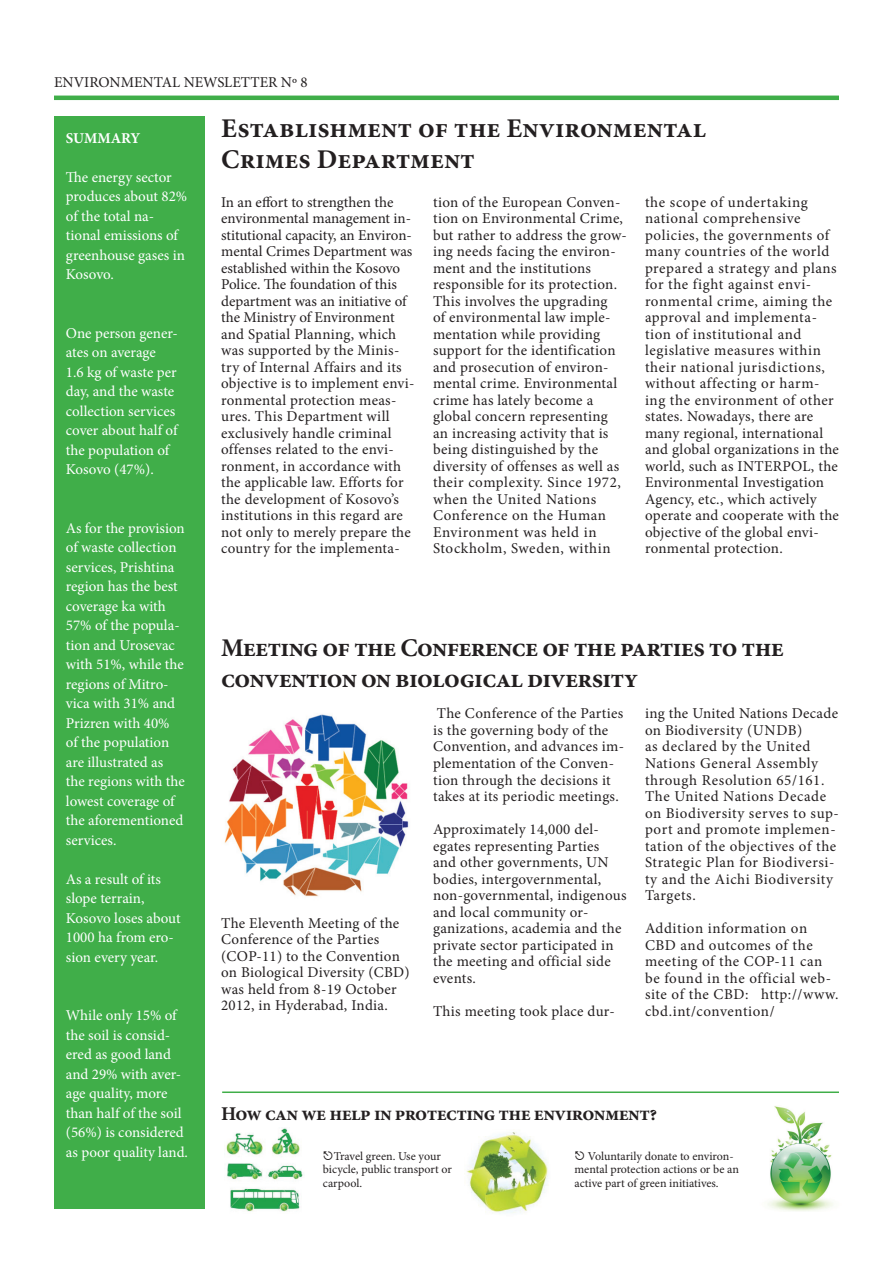
<style>
.page{position:relative;width:893px;height:1263px;background:#fff}
.page>*{position:absolute;margin:0;border:0;box-sizing:border-box;transform-origin:0 0}
.t1{font:700 27px/30.9px "Minion Pro";color:#231f20}
.t2{font:700 25.5px/30.9px "Minion Pro";letter-spacing:-.03em;color:#231f20}
.t3{font:700 19.5px "Minion Pro";letter-spacing:-.03em;color:#231f20}
.t4{font:15px/16.5px "Minion Pro";letter-spacing:.02em;color:#231f20}
.t5{font:15px/19.5px "Minion Pro";color:#fff}
.t6{font:15px "Minion Pro";color:#231f20}
.t7{font:700 15px "Minion Pro";letter-spacing:-.005em;color:#fff}
.t8{font:12px/13.5px "Minion Pro";color:#231f20}
</style>
<div class="page">
<div style="left:54px;top:117px;width:150px;height:1092px;background:#40ae49"></div>
<hr style="left:54px;top:96px;width:785px;height:4px;background:#40ae49">
<hr style="left:222px;top:1091px;width:617px;height:2px;background:#40ae49">
<img style="left:224px;top:714px;width:185px;height:183px">
<img style="left:226px;top:1128px;width:77px;height:84px">
<img style="left:466px;top:1132px;width:83px;height:81px">
<img style="left:767px;top:1106px;width:66px;height:105px">
<p class="t6" style="left:54px;top:72px;width:255px">ENVIRONMENTAL NEWSLETTER Nº 8</p>
<p class="t7" style="left:66px;top:127px;width:76px">SUMMARY</p>
<p class="t5" style="left:66px;top:167px;width:123px">The energy sector produces about 82% of the total na&shy;tional emissions of greenhouse gases in<br>Kosovo.</p>
<p class="t5" style="left:66px;top:323px;width:114px">One person gener&shy;ates on average<br>1.6 kg of waste per day, and the waste collection services cover about half of the population of<br>Kosovo (47%).</p>
<p class="t5" style="left:66px;top:518px;width:120px">As for the provision of waste collection services, Prishtina region has the best coverage ka with<br>57% of the popula&shy;tion and Urosevac with 51%, while the regions of Mitro&shy;vica with 31% and<br>Prizren with 40% of the population are illustrated as the regions with the lowest coverage of the aforementioned services.</p>
<p class="t5" style="left:66px;top:869px;width:116px">As a result of its slope terrain,<br>Kosovo loses about<br>1000 ha from ero&shy;sion every year.</p>
<p class="t5" style="left:66px;top:1006px;width:124px">While only 15% of the soil is consid&shy;ered as good land and 29% with aver&shy;age quality, more than half of the soil (56%) is considered as poor quality land.</p>
<h1 class="t1" style="left:221px;top:112px;width:486px">Establishment of the Environmental<br>Crimes Department</h1>
<p class="t4" style="left:221px;top:194px;width:195px">In an effort to strengthen the environmental management in&shy;stitutional capacity, an Environ&shy;mental Crimes Department was established within the Kosovo<br>Police. The foundation of this department was an initiative of the Ministry of Environment and Spatial Planning, which was supported by the Minis&shy;try of Internal Affairs and its objective is to implement envi&shy;ronmental protection meas&shy;ures. This Department will exclusively handle criminal offenses related to the envi&shy;ronment, in accordance with the applicable law. Efforts for the development of Kosovo’s institutions in this regard are not only to merely prepare the country for the implementa-</p>
<p class="t4" style="left:433px;top:194px;width:195px">tion of the European Conven&shy;tion on Environmental Crime, but rather to address the grow&shy;ing needs facing the environ&shy;ment and the institutions responsible for its protection.<br>This involves the upgrading<br>of environmental law imple&shy;mentation while providing support for the identification and prosecution of environ&shy;mental crime. Environmental crime has lately become a global concern representing<br>an increasing activity that is being distinguished by the diversity of offenses as well as their complexity. Since 1972, when the United Nations<br>Conference on the Human<br>Environment was held in<br>Stockholm, Sweden, within</p>
<p class="t4" style="left:645px;top:194px;width:195px">the scope of undertaking national comprehensive policies, the governments of many countries of the world prepared a strategy and plans for the fight against envi&shy;ronmental crime, aiming the approval and implementa&shy;tion of institutional and legislative measures within their national jurisdictions, without affecting or harm&shy;ing the environment of other states. Nowadays, there are many regional, international and global organizations in the world, such as INTERPOL, the<br>Environmental Investigation<br>Agency, etc., which actively operate and cooperate with the objective of the global envi&shy;ronmental protection.</p>
<h2 class="t2" style="left:221px;top:632px;width:564px">Meeting of the Conference of the parties to the convention on biological diversity</h2>
<p class="t4" style="left:221px;top:915px;width:190px">The Eleventh Meeting of the<br>Conference of the Parties (COP-11) to the Convention on Biological Diversity (CBD) was held from 8-19 October<br>2012, in Hyderabad, India.</p>
<p class="t4" style="left:433px;top:705px;width:193px">The Conference of the Parties is the governing body of the<br>Convention, and advances im&shy;plementation of the Conven&shy;tion through the decisions it takes at its periodic meetings.</p>
<p class="t4" style="left:433px;top:821px;width:195px">Approximately 14,000 del&shy;egates representing Parties<br>and other governments, UN bodies, intergovernmental, non-governmental, indigenous and local community or&shy;ganizations, academia and the private sector participated in the meeting and official side events.</p>
<p class="t4" style="left:433px;top:1002px;width:183px">This meeting took place dur-</p>
<p class="t4" style="left:645px;top:705px;width:195px">ing the United Nations Decade on Biodiversity (UNDB)<br>as declared by the United<br>Nations General Assembly through Resolution 65/161.<br>The United Nations Decade on Biodiversity serves to sup&shy;port and promote implemen&shy;tation of the objectives of the<br>Strategic Plan for Biodiversi&shy;ty and the Aichi Biodiversity<br>Targets.</p>
<p class="t4" style="left:645px;top:920px;width:195px">Addition information on<br>CBD and outcomes of the meeting of the COP-11 can be found in the official web&shy;site of the CBD: http://www. cbd.int/convention/</p>
<h3 class="t3" style="left:221px;top:1100px;width:437px">How can we help in protecting the environment?</h3>
<p class="t8" style="left:323px;top:1149px;width:130px;text-indent:11px">Travel green. Use your bicycle, public transport or carpool.</p>
<p class="t8" style="left:574px;top:1149px;width:166px;text-indent:13px">Voluntarily donate to environ&shy;mental protection actions or be an active part of green initiatives.</p>
</div>
